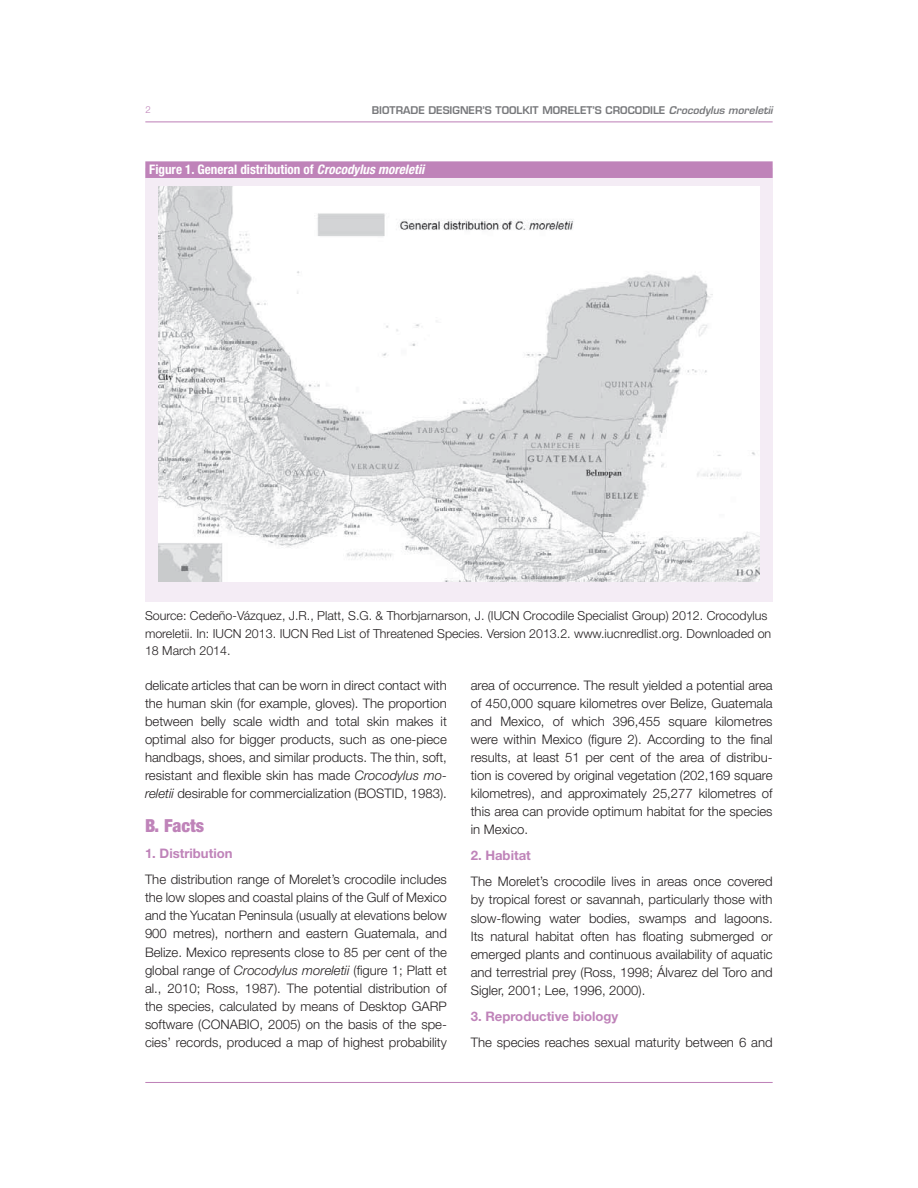
<style>
.page{position:relative;width:918px;height:1188px;background:#fff}
.page>*{position:absolute;margin:0;border:0;box-sizing:border-box;transform-origin:0 0}
.t1{font:900 condensed 18px "Helvetica Neue LT Std";color:#bf83b9}
.t2{font:300 13.2px/18px "Helvetica Neue LT Std";color:#231f20;text-align:justify}
.t3{font:700 condensed 13.2px "Helvetica Neue LT Std";color:#fff}
.t4{font:700 13.2px "Helvetica Neue LT Std";color:#bf83b9}
.t5{font:300 12.45px/17.2px "Helvetica Neue LT Std";color:#231f20}
.t6{font:600 10.35px "Eurostile LT Std";color:#77787b}
.t7{font:300 9.75px "Helvetica Neue LT Std";color:#bf83b9}
.s1{font-style:italic}
</style>
<div class="page">
<hr style="left:145px;top:121px;width:628px;height:1px;background:#bf83b9">
<hr style="left:145px;top:1082px;width:628px;height:1px;background:#bf83b9">
<div style="left:145px;top:169px;width:628px;height:433px;background:#f4ecf5"></div>
<div style="left:145px;top:161px;width:628px;height:17px;background:#bf83b9"></div>
<img style="left:159px;top:186px;width:600px;height:395px">
<p class="t7" style="left:145px;top:106px;width:7px">2</p>
<p class="t6" style="left:372px;top:104px;width:402px">BIOTRADE DESIGNER’S TOOLKIT MORELET’S CROCODILE <span class="s1">Crocodylus moreletii</span></p>
<p class="t3" style="left:149px;top:164px;width:277px">Figure 1. General distribution of <span class="s1">Crocodylus moreletii</span></p>
<p class="t5" style="left:145px;top:608px;width:628px">Source: Cedeño-Vázquez, J.R., Platt, S.G. &amp; Thorbjarnarson, J. (IUCN Crocodile Specialist Group) 2012. Crocodylus moreletii. In: IUCN 2013. IUCN Red List of Threatened Species. Version 2013.2. www.iucnredlist.org. Downloaded on<br>18 March 2014.</p>
<p class="t2" style="left:145px;top:677px;width:303px">delicate articles that can be worn in direct contact with the human skin (for example, gloves). The proportion between belly scale width and total skin makes it optimal also for bigger products, such as one-piece handbags, shoes, and similar products. The thin, soft, resistant and flexible skin has made <span class="s1">Crocodylus mo&shy;reletii</span> desirable for commercialization (BOSTID, 1983).</p>
<h1 class="t1" style="left:145px;top:820px;width:61px">B. Facts</h1>
<p class="t4" style="left:145px;top:849px;width:89px">1. Distribution</p>
<p class="t2" style="left:145px;top:872px;width:303px">The distribution range of Morelet’s crocodile includes the low slopes and coastal plains of the Gulf of Mexico and the Yucatan Peninsula (usually at elevations below 900 metres), northern and eastern Guatemala, and Belize. Mexico represents close to 85 per cent of the global range of <span class="s1">Crocodylus moreletii</span> (figure 1; Platt et al., 2010; Ross, 1987). The potential distribution of the species, calculated by means of Desktop GARP software (CONABIO, 2005) on the basis of the spe&shy;cies’ records, produced a map of highest probability</p>
<p class="t2" style="left:471px;top:677px;width:303px">area of occurrence. The result yielded a potential area of 450,000 square kilometres over Belize, Guatemala and Mexico, of which 396,455 square kilometres were within Mexico (figure 2). According to the final results, at least 51 per cent of the area of distribu&shy;tion is covered by original vegetation (202,169 square kilometres), and approximately 25,277 kilometres of this area can provide optimum habitat for the species in Mexico.</p>
<p class="t4" style="left:471px;top:851px;width:62px">2. Habitat</p>
<p class="t2" style="left:471px;top:874px;width:303px">The Morelet’s crocodile lives in areas once covered by tropical forest or savannah, particularly those with slow-flowing water bodies, swamps and lagoons.<br>Its natural habitat often has floating submerged or emerged plants and continuous availability of aquatic and terrestrial prey (Ross, 1998; Álvarez del Toro and Sigler, 2001; Lee, 1996, 2000).</p>
<p class="t4" style="left:471px;top:1011px;width:149px">3. Reproductive biology</p>
<p class="t2" style="left:471px;top:1034px;width:303px">The species reaches sexual maturity between 6 and</p>
</div>
